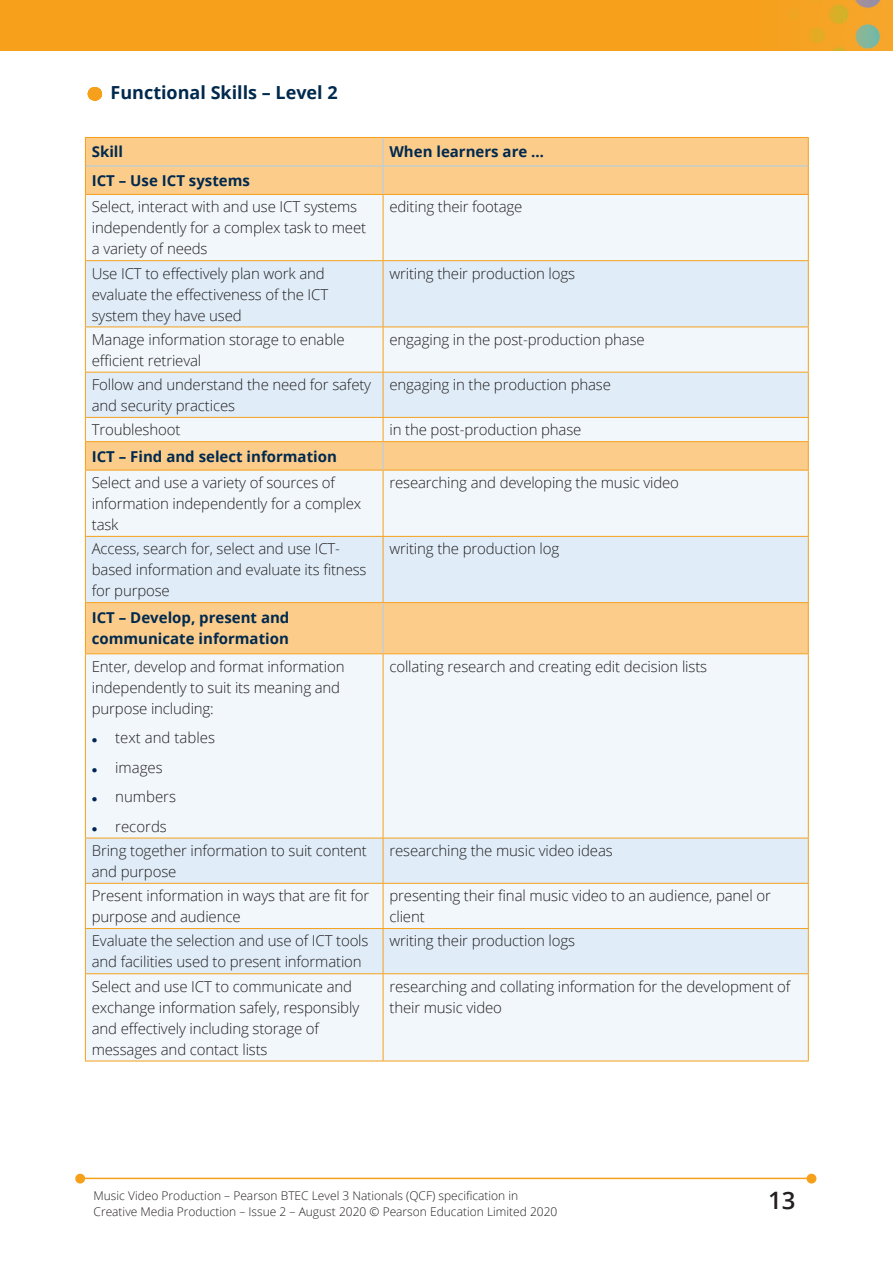
<style>
.page{position:relative;width:893px;height:1263px;background:#fff}
.page>*{position:absolute;margin:0;border:0;box-sizing:border-box;transform-origin:0 0}
.t1{font:600 24px "Open Sans";color:#231f20}
.hb3{font:700 18px "Open Sans";color:#00294e}
.table_text{font:300 15px/21px "Open Sans";letter-spacing:-.01em;color:#231f20}
.table_head{font:700 15px/21px "Open Sans";color:#00294e}
.t2{font:300 12px/16.5px "Open Sans";color:#231f20}
</style>
<div class="page">
<img style="left:0;top:0;width:893px;height:51px">
<hr style="left:82px;top:1178px;width:728px;height:1px;background:#f6a01b">
<div style="left:807px;top:1174px;width:9px;height:9px;background:#f6a01b;border-radius:50%"></div>
<div style="left:807px;top:1174px;width:9px;height:9px;border:2px solid #f6a01b;border-radius:50%"></div>
<div style="left:76px;top:1174px;width:8px;height:9px;background:#f6a01b;border-radius:50%"></div>
<div style="left:75px;top:1174px;width:10px;height:9px;border:2px solid #f6a01b;border-radius:50%"></div>
<svg style="left:94px;top:87px;width:1px;height:14px"></svg>
<div style="left:86px;top:138px;width:722px;height:56px;background:#fccc8b"></div>
<div style="left:86px;top:195px;width:722px;height:866px;background:#f2f7fb"></div>
<svg style="left:86px;top:261px;width:722px;height:712px;fill:#f2f7fb"></svg>
<hr style="left:86px;top:166px;width:297px;height:1px;background:#accfed">
<hr style="left:383px;top:166px;width:425px;height:1px;background:#accfed">
<hr style="left:85px;top:137px;width:298px;height:1px;background:#f6a01b">
<hr style="left:383px;top:137px;width:426px;height:1px;background:#f6a01b">
<hr style="left:85px;top:195px;width:1px;height:65px;background:#f6a01b">
<hr style="left:383px;top:195px;width:1px;height:65px;background:#f6a01b">
<hr style="left:808px;top:195px;width:1px;height:65px;background:#f6a01b">
<hr style="left:85px;top:261px;width:1px;height:66px;background:#f6a01b">
<hr style="left:85px;top:260px;width:298px;height:1px;background:#f6a01b">
<hr style="left:383px;top:261px;width:1px;height:66px;background:#f6a01b">
<hr style="left:808px;top:261px;width:1px;height:66px;background:#f6a01b">
<hr style="left:383px;top:260px;width:426px;height:1px;background:#f6a01b">
<hr style="left:85px;top:327px;width:1px;height:45px;background:#f6a01b">
<hr style="left:85px;top:327px;width:298px;height:1px;background:#f6a01b">
<hr style="left:383px;top:327px;width:1px;height:45px;background:#f6a01b">
<hr style="left:808px;top:327px;width:1px;height:45px;background:#f6a01b">
<hr style="left:383px;top:327px;width:426px;height:1px;background:#f6a01b">
<hr style="left:85px;top:372px;width:1px;height:45px;background:#f6a01b">
<hr style="left:85px;top:372px;width:298px;height:1px;background:#f6a01b">
<hr style="left:383px;top:372px;width:1px;height:45px;background:#f6a01b">
<hr style="left:808px;top:372px;width:1px;height:45px;background:#f6a01b">
<hr style="left:383px;top:372px;width:426px;height:1px;background:#f6a01b">
<hr style="left:85px;top:417px;width:298px;height:1px;background:#f6a01b">
<hr style="left:383px;top:417px;width:426px;height:1px;background:#f6a01b">
<hr style="left:85px;top:470px;width:1px;height:66px;background:#f6a01b">
<hr style="left:383px;top:470px;width:1px;height:66px;background:#f6a01b">
<hr style="left:808px;top:470px;width:1px;height:66px;background:#f6a01b">
<hr style="left:85px;top:537px;width:1px;height:65px;background:#f6a01b">
<hr style="left:85px;top:536px;width:298px;height:1px;background:#f6a01b">
<hr style="left:383px;top:537px;width:1px;height:65px;background:#f6a01b">
<hr style="left:808px;top:537px;width:1px;height:65px;background:#f6a01b">
<hr style="left:383px;top:536px;width:426px;height:1px;background:#f6a01b">
<hr style="left:85px;top:654px;width:1px;height:184px;background:#f6a01b">
<hr style="left:383px;top:654px;width:1px;height:184px;background:#f6a01b">
<hr style="left:808px;top:654px;width:1px;height:184px;background:#f6a01b">
<hr style="left:85px;top:838px;width:1px;height:45px;background:#f6a01b">
<hr style="left:85px;top:838px;width:298px;height:1px;background:#f6a01b">
<hr style="left:383px;top:838px;width:1px;height:45px;background:#f6a01b">
<hr style="left:808px;top:838px;width:1px;height:45px;background:#f6a01b">
<hr style="left:383px;top:838px;width:426px;height:1px;background:#f6a01b">
<hr style="left:85px;top:884px;width:1px;height:44px;background:#f6a01b">
<hr style="left:85px;top:883px;width:298px;height:1px;background:#f6a01b">
<hr style="left:383px;top:884px;width:1px;height:44px;background:#f6a01b">
<hr style="left:808px;top:884px;width:1px;height:44px;background:#f6a01b">
<hr style="left:383px;top:883px;width:426px;height:1px;background:#f6a01b">
<hr style="left:85px;top:929px;width:1px;height:44px;background:#f6a01b">
<hr style="left:85px;top:928px;width:298px;height:1px;background:#f6a01b">
<hr style="left:383px;top:929px;width:1px;height:44px;background:#f6a01b">
<hr style="left:808px;top:929px;width:1px;height:44px;background:#f6a01b">
<hr style="left:383px;top:928px;width:426px;height:1px;background:#f6a01b">
<hr style="left:85px;top:974px;width:1px;height:87px;background:#f6a01b">
<hr style="left:85px;top:973px;width:298px;height:1px;background:#f6a01b">
<hr style="left:383px;top:974px;width:1px;height:87px;background:#f6a01b">
<hr style="left:808px;top:974px;width:1px;height:87px;background:#f6a01b">
<hr style="left:383px;top:973px;width:426px;height:1px;background:#f6a01b">
<hr style="left:85px;top:1061px;width:298px;height:1px;background:#f6a01b">
<hr style="left:383px;top:1061px;width:426px;height:1px;background:#f6a01b">
<hr style="left:85px;top:602px;width:298px;height:1px;background:#f6a01b">
<hr style="left:85px;top:603px;width:1px;height:50px;background:#f6a01b">
<hr style="left:383px;top:602px;width:426px;height:1px;background:#f6a01b">
<hr style="left:808px;top:603px;width:1px;height:50px;background:#f6a01b">
<hr style="left:85px;top:653px;width:298px;height:1px;background:#f6a01b">
<hr style="left:383px;top:653px;width:426px;height:1px;background:#f6a01b">
<hr style="left:383px;top:603px;width:1px;height:50px;background:#accfed">
<hr style="left:85px;top:441px;width:298px;height:1px;background:#f6a01b">
<svg style="left:85px;top:418px;width:1px;height:52px"></svg>
<hr style="left:383px;top:441px;width:426px;height:1px;background:#f6a01b">
<svg style="left:808px;top:418px;width:1px;height:52px"></svg>
<hr style="left:85px;top:470px;width:298px;height:1px;background:#f6a01b">
<hr style="left:383px;top:470px;width:426px;height:1px;background:#f6a01b">
<svg style="left:383px;top:418px;width:1px;height:52px"></svg>
<svg style="left:85px;top:138px;width:1px;height:56px"></svg>
<svg style="left:808px;top:138px;width:1px;height:56px"></svg>
<hr style="left:85px;top:194px;width:298px;height:1px;background:#f6a01b">
<hr style="left:383px;top:194px;width:426px;height:1px;background:#f6a01b">
<svg style="left:383px;top:138px;width:1px;height:56px"></svg>
<svg style="left:92px;top:738px;width:5px;height:5px"></svg>
<svg style="left:92px;top:768px;width:5px;height:4px"></svg>
<svg style="left:92px;top:797px;width:5px;height:5px"></svg>
<svg style="left:92px;top:827px;width:5px;height:4px"></svg>
<p class="hb3" style="left:111px;top:80px;width:229px">Functional Skills – Level 2</p>
<p class="table_head" style="left:92px;top:141px;width:33px">Skill</p>
<p class="table_head" style="left:389px;top:141px;width:156px">When learners are …</p>
<p class="table_head" style="left:92px;top:170px;width:160px">ICT – Use ICT systems</p>
<p class="table_text" style="left:92px;top:196px;width:276px">Select, interact with and use ICT systems independently for a complex task to meet a variety of needs</p>
<p class="table_text" style="left:389px;top:196px;width:134px">editing their footage</p>
<p class="table_text" style="left:92px;top:262px;width:238px">Use ICT to effectively plan work and evaluate the effectiveness of the ICT system they have used</p>
<p class="table_text" style="left:389px;top:262px;width:187px">writing their production logs</p>
<p class="table_text" style="left:92px;top:328px;width:254px">Manage information storage to enable efficient retrieval</p>
<p class="table_text" style="left:389px;top:328px;width:257px">engaging in the post-production phase</p>
<p class="table_text" style="left:92px;top:374px;width:281px">Follow and understand the need for safety and security practices</p>
<p class="table_text" style="left:389px;top:374px;width:223px">engaging in the production phase</p>
<p class="table_text" style="left:92px;top:419px;width:90px">Troubleshoot</p>
<p class="table_text" style="left:389px;top:419px;width:194px">in the post-production phase</p>
<p class="table_head" style="left:92px;top:445px;width:247px">ICT – Find and select information</p>
<p class="table_text" style="left:92px;top:472px;width:271px">Select and use a variety of sources of information independently for a complex task</p>
<p class="table_text" style="left:389px;top:472px;width:291px">researching and developing the music video</p>
<p class="table_text" style="left:92px;top:538px;width:276px">Access, search for, select and use ICT&shy;based information and evaluate its fitness for purpose</p>
<p class="table_text" style="left:389px;top:538px;width:171px">writing the production log</p>
<p class="table_head" style="left:92px;top:606px;width:199px">ICT – Develop, present and communicate information</p>
<p class="table_text" style="left:92px;top:655px;width:254px">Enter, develop and format information independently to suit its meaning and purpose including:</p>
<p class="table_text" style="left:115px;top:727px;width:101px">text and tables</p>
<p class="table_text" style="left:115px;top:756px;width:49px">images</p>
<p class="table_text" style="left:115px;top:786px;width:62px">numbers</p>
<p class="table_text" style="left:115px;top:815px;width:53px">records</p>
<p class="table_text" style="left:389px;top:655px;width:319px">collating research and creating edit decision lists</p>
<p class="table_text" style="left:92px;top:839px;width:277px">Bring together information to suit content and purpose</p>
<p class="table_text" style="left:389px;top:839px;width:225px">researching the music video ideas</p>
<p class="table_text" style="left:92px;top:885px;width:279px">Present information in ways that are fit for purpose and audience</p>
<p class="table_text" style="left:389px;top:885px;width:383px">presenting their final music video to an audience, panel or client</p>
<p class="table_text" style="left:92px;top:930px;width:278px">Evaluate the selection and use of ICT tools and facilities used to present information</p>
<p class="table_text" style="left:389px;top:930px;width:187px">writing their production logs</p>
<p class="table_text" style="left:92px;top:975px;width:269px">Select and use ICT to communicate and exchange information safely, responsibly and effectively including storage of messages and contact lists</p>
<p class="table_text" style="left:389px;top:975px;width:402px">researching and collating information for the development of their music video</p>
<p class="t2" style="left:94px;top:1187px;width:465px">Music Video Production – Pearson BTEC Level 3 Nationals (QCF) specification in<br>Creative Media Production – Issue 2 – August 2020 © Pearson Education Limited 2020</p>
<h1 class="t1" style="left:768px;top:1184px;width:29px">13</h1>
</div>
